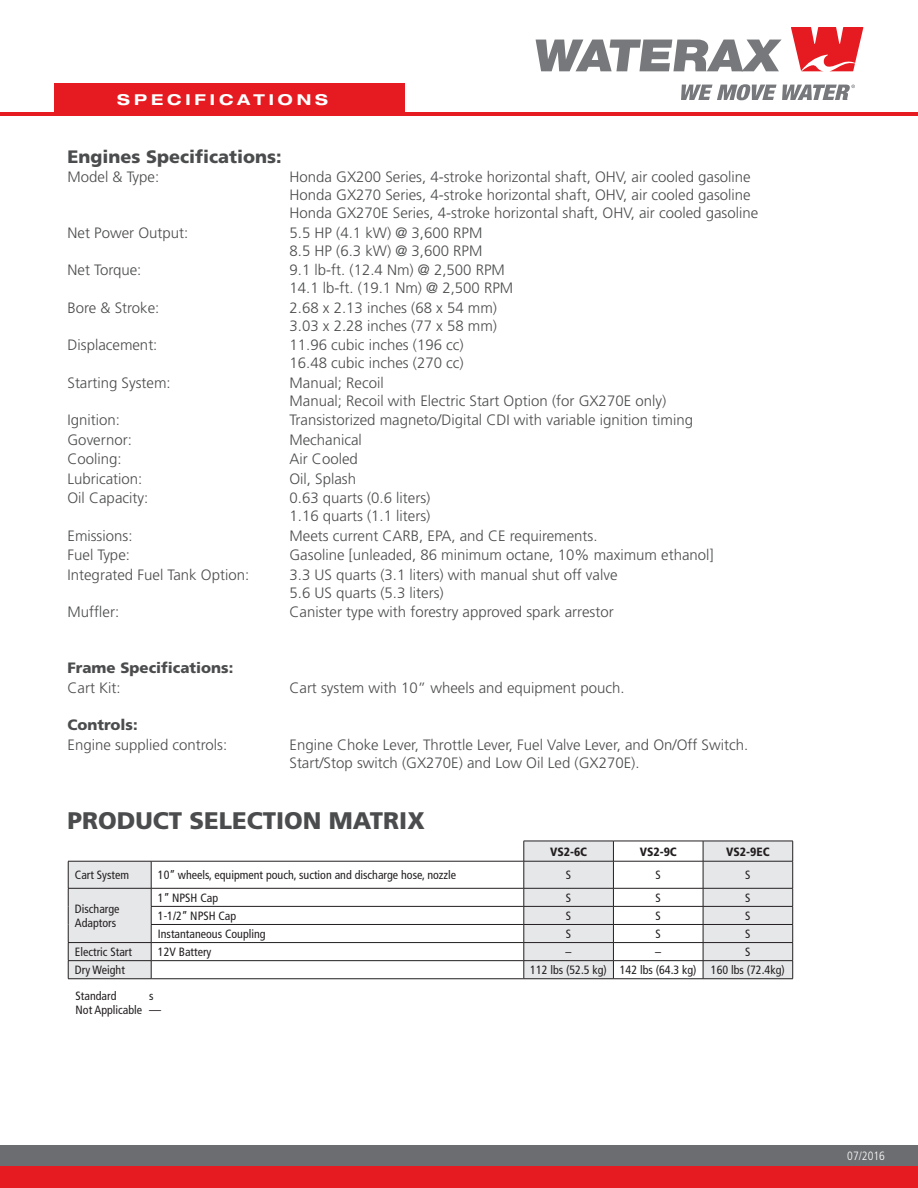
<style>
.page{position:relative;width:918px;height:1188px;background:#fff}
.page>*{position:absolute;margin:0;border:0;box-sizing:border-box;transform-origin:0 0}
.t1{font:900 24px "Frutiger";color:#4b4c4d}
.t2{font:900 18px "Frutiger";color:#4b4c4d}
.t3{font:300 15px/18px "Frutiger";color:#4b4c4d}
.t4{font:900 15px "Frutiger";color:#4b4c4d}
.t5{font:700 expanded 15px "Helvetica Neue";letter-spacing:.25em;color:#fff;scale:1.05 1}
.t6{font:condensed 12px/13.5px "Frutiger";color:#231f20}
.t7{font:900 condensed 12px "Frutiger";color:#231f20}
.t8{font:300 condensed 12px "Frutiger";color:#fff}
</style>
<div class="page">
<div style="left:54px;top:83px;width:351px;height:32px;background:#e51b21"></div>
<div style="left:0;top:1145px;width:918px;height:21px;background:#6c6d70"></div>
<hr style="left:0;top:112px;width:918px;height:3px;background:#e51b21">
<div style="left:0;top:1166px;width:918px;height:22px;background:#e51b21"></div>
<svg style="left:536px;top:40px;width:245px;height:31px"></svg>
<svg style="left:791px;top:27px;width:72px;height:44px"></svg>
<svg style="left:681px;top:84px;width:174px;height:16px"></svg>
<svg style="left:68px;top:841px;width:724px;height:137px"></svg>
<hr style="left:524px;top:841px;width:89px;height:1px;background:#231f20">
<hr style="left:613px;top:841px;width:90px;height:1px;background:#231f20">
<hr style="left:703px;top:841px;width:90px;height:1px;background:#231f20">
<hr style="left:68px;top:861px;width:83px;height:1px;background:#231f20">
<hr style="left:151px;top:861px;width:373px;height:1px;background:#231f20">
<hr style="left:524px;top:861px;width:89px;height:1px;background:#231f20">
<hr style="left:613px;top:861px;width:90px;height:1px;background:#231f20">
<hr style="left:703px;top:861px;width:90px;height:1px;background:#231f20">
<hr style="left:68px;top:888px;width:83px;height:1px;background:#231f20">
<hr style="left:68px;top:942px;width:83px;height:1px;background:#231f20">
<hr style="left:68px;top:960px;width:83px;height:1px;background:#231f20">
<svg style="left:68px;top:861px;width:1px;height:117px"></svg>
<hr style="left:68px;top:978px;width:83px;height:1px;background:#231f20">
<hr style="left:151px;top:888px;width:373px;height:1px;background:#231f20">
<hr style="left:524px;top:888px;width:89px;height:1px;background:#231f20">
<hr style="left:613px;top:888px;width:90px;height:1px;background:#231f20">
<hr style="left:703px;top:888px;width:90px;height:1px;background:#231f20">
<hr style="left:151px;top:906px;width:373px;height:1px;background:#231f20">
<hr style="left:524px;top:906px;width:89px;height:1px;background:#231f20">
<hr style="left:613px;top:906px;width:90px;height:1px;background:#231f20">
<hr style="left:703px;top:906px;width:90px;height:1px;background:#231f20">
<hr style="left:151px;top:924px;width:373px;height:1px;background:#231f20">
<svg style="left:151px;top:861px;width:1px;height:117px"></svg>
<hr style="left:524px;top:924px;width:89px;height:1px;background:#231f20">
<hr style="left:613px;top:924px;width:90px;height:1px;background:#231f20">
<hr style="left:703px;top:924px;width:90px;height:1px;background:#231f20">
<hr style="left:151px;top:942px;width:373px;height:1px;background:#231f20">
<hr style="left:524px;top:942px;width:89px;height:1px;background:#231f20">
<hr style="left:613px;top:942px;width:90px;height:1px;background:#231f20">
<hr style="left:703px;top:942px;width:90px;height:1px;background:#231f20">
<hr style="left:151px;top:960px;width:373px;height:1px;background:#231f20">
<hr style="left:524px;top:960px;width:89px;height:1px;background:#231f20">
<svg style="left:524px;top:841px;width:1px;height:137px"></svg>
<hr style="left:613px;top:960px;width:90px;height:1px;background:#231f20">
<svg style="left:613px;top:841px;width:1px;height:137px"></svg>
<hr style="left:703px;top:960px;width:90px;height:1px;background:#231f20">
<svg style="left:703px;top:841px;width:1px;height:137px"></svg>
<svg style="left:792px;top:841px;width:1px;height:137px"></svg>
<hr style="left:151px;top:978px;width:373px;height:1px;background:#231f20">
<hr style="left:524px;top:978px;width:89px;height:1px;background:#231f20">
<hr style="left:613px;top:978px;width:90px;height:1px;background:#231f20">
<hr style="left:703px;top:978px;width:90px;height:1px;background:#231f20">
<p class="t5" style="left:117px;top:90px;width:202px">SPECIFICATIONS</p>
<p class="t2" style="left:68px;top:145px;width:216px">Engines Specifications:</p>
<p class="t3" style="left:68px;top:168px;width:93px">Model &amp; Type:</p>
<p class="t3" style="left:290px;top:168px;width:463px">Honda GX200 Series, 4-stroke horizontal shaft, OHV, air cooled gasoline</p>
<p class="t3" style="left:290px;top:186px;width:463px">Honda GX270 Series, 4-stroke horizontal shaft, OHV, air cooled gasoline</p>
<p class="t3" style="left:290px;top:204px;width:470px">Honda GX270E Series, 4-stroke horizontal shaft, OHV, air cooled gasoline</p>
<p class="t3" style="left:68px;top:223px;width:122px">Net Power Output:</p>
<p class="t3" style="left:289px;top:223px;width:194px">5.5 HP (4.1 kW) @ 3,600 RPM</p>
<p class="t3" style="left:290px;top:241px;width:194px">8.5 HP (6.3 kW) @ 3,600 RPM</p>
<p class="t3" style="left:68px;top:261px;width:75px">Net Torque:</p>
<p class="t3" style="left:290px;top:261px;width:217px">9.1 lb-ft. (12.4 Nm) @ 2,500 RPM</p>
<p class="t3" style="left:290px;top:279px;width:225px">14.1 lb-ft. (19.1 Nm) @ 2,500 RPM</p>
<p class="t3" style="left:68px;top:298px;width:93px">Bore &amp; Stroke:</p>
<p class="t3" style="left:290px;top:298px;width:209px">2.68 x 2.13 inches (68 x 54 mm)</p>
<p class="t3" style="left:290px;top:316px;width:209px">3.03 x 2.28 inches (77 x 58 mm)</p>
<p class="t3" style="left:68px;top:336px;width:91px">Displacement:</p>
<p class="t3" style="left:289px;top:336px;width:176px">11.96 cubic inches (196 cc)</p>
<p class="t3" style="left:290px;top:354px;width:176px">16.48 cubic inches (270 cc)</p>
<p class="t3" style="left:68px;top:373px;width:105px">Starting System:</p>
<p class="t3" style="left:289px;top:373px;width:96px">Manual; Recoil</p>
<p class="t3" style="left:290px;top:391px;width:378px">Manual; Recoil with Electric Start Option (for GX270E only)</p>
<p class="t3" style="left:68px;top:411px;width:54px">Ignition:</p>
<p class="t3" style="left:289px;top:411px;width:405px">Transistorized magneto/Digital CDI with variable ignition timing</p>
<p class="t3" style="left:68px;top:430px;width:66px">Governor:</p>
<p class="t3" style="left:289px;top:430px;width:74px">Mechanical</p>
<p class="t3" style="left:68px;top:450px;width:56px">Cooling:</p>
<p class="t3" style="left:289px;top:450px;width:70px">Air Cooled</p>
<p class="t3" style="left:68px;top:469px;width:76px">Lubrication:</p>
<p class="t3" style="left:289px;top:469px;width:68px">Oil, Splash</p>
<p class="t3" style="left:68px;top:489px;width:82px">Oil Capacity:</p>
<p class="t3" style="left:289px;top:489px;width:142px">0.63 quarts (0.6 liters)</p>
<p class="t3" style="left:290px;top:507px;width:142px">1.16 quarts (1.1 liters)</p>
<p class="t3" style="left:68px;top:526px;width:67px">Emissions:</p>
<p class="t3" style="left:289px;top:526px;width:310px">Meets current CARB, EPA, and CE requirements.</p>
<p class="t3" style="left:68px;top:546px;width:64px">Fuel Type:</p>
<p class="t3" style="left:290px;top:546px;width:426px">Gasoline [unleaded, 86 minimum octane, 10% maximum ethanol]</p>
<p class="t3" style="left:68px;top:565px;width:183px">Integrated Fuel Tank Option:</p>
<p class="t3" style="left:290px;top:565px;width:330px">3.3 US quarts (3.1 liters) with manual shut off valve</p>
<p class="t3" style="left:290px;top:583px;width:156px">5.6 US quarts (5.3 liters)</p>
<p class="t3" style="left:68px;top:603px;width:53px">Muffler:</p>
<p class="t3" style="left:289px;top:603px;width:326px">Canister type with forestry approved spark arrestor</p>
<p class="t4" style="left:68px;top:659px;width:167px">Frame Specifications:</p>
<p class="t3" style="left:68px;top:679px;width:55px">Cart Kit:</p>
<p class="t3" style="left:289px;top:679px;width:337px">Cart system with 10” wheels and equipment pouch.</p>
<p class="t4" style="left:68px;top:716px;width:72px">Controls:</p>
<p class="t3" style="left:68px;top:736px;width:161px">Engine supplied controls:</p>
<p class="t3" style="left:290px;top:736px;width:460px">Engine Choke Lever, Throttle Lever, Fuel Valve Lever, and On/Off Switch.<br>Start/Stop switch (GX270E) and Low Oil Led (GX270E).</p>
<p class="t1" style="left:68px;top:806px;width:359px">PRODUCT SELECTION MATRIX</p>
<p class="t7" style="left:550px;top:844px;width:39px">VS2-6C</p>
<p class="t7" style="left:640px;top:844px;width:39px">VS2-9C</p>
<p class="t7" style="left:726px;top:844px;width:45px">VS2-9EC</p>
<p class="t6" style="left:75px;top:868px;width:56px">Cart System</p>
<p class="t6" style="left:158px;top:868px;width:300px">10” wheels, equipment pouch, suction and discharge hose, nozzle</p>
<p class="t6" style="left:566px;top:868px;width:7px">S</p>
<p class="t6" style="left:656px;top:868px;width:7px">S</p>
<p class="t6" style="left:745px;top:868px;width:7px">S</p>
<p class="t6" style="left:75px;top:902px;width:46px">Discharge<br>Adaptors</p>
<p class="t6" style="left:158px;top:891px;width:62px">1” NPSH Cap</p>
<p class="t6" style="left:566px;top:891px;width:7px">S</p>
<p class="t6" style="left:656px;top:891px;width:7px">S</p>
<p class="t6" style="left:745px;top:891px;width:7px">S</p>
<p class="t6" style="left:158px;top:909px;width:80px">1-1/2” NPSH Cap</p>
<p class="t6" style="left:566px;top:909px;width:7px">S</p>
<p class="t6" style="left:656px;top:909px;width:7px">S</p>
<p class="t6" style="left:745px;top:909px;width:7px">S</p>
<p class="t6" style="left:158px;top:927px;width:109px">Instantaneous Coupling</p>
<p class="t6" style="left:566px;top:927px;width:7px">S</p>
<p class="t6" style="left:656px;top:927px;width:7px">S</p>
<p class="t6" style="left:745px;top:927px;width:7px">S</p>
<p class="t6" style="left:75px;top:945px;width:59px">Electric Start</p>
<p class="t6" style="left:158px;top:945px;width:55px">12V Battery</p>
<p class="t6" style="left:566px;top:945px;width:7px">–</p>
<p class="t6" style="left:655px;top:945px;width:7px">–</p>
<p class="t6" style="left:745px;top:945px;width:7px">S</p>
<p class="t6" style="left:75px;top:963px;width:51px">Dry Weight</p>
<p class="t6" style="left:530px;top:963px;width:78px">112 lbs (52.5 kg)</p>
<p class="t6" style="left:620px;top:963px;width:78px">142 lbs (64.3 kg)</p>
<p class="t6" style="left:711px;top:963px;width:75px">160 lbs (72.4kg)</p>
<p class="t6" style="left:76px;top:990px;width:42px">Standard</p>
<p class="t6" style="left:76px;top:990px;width:87px;text-indent:74px">s<br>Not Applicable —</p>
<p class="t8" style="left:847px;top:1149px;width:39px">07/2016</p>
</div>
